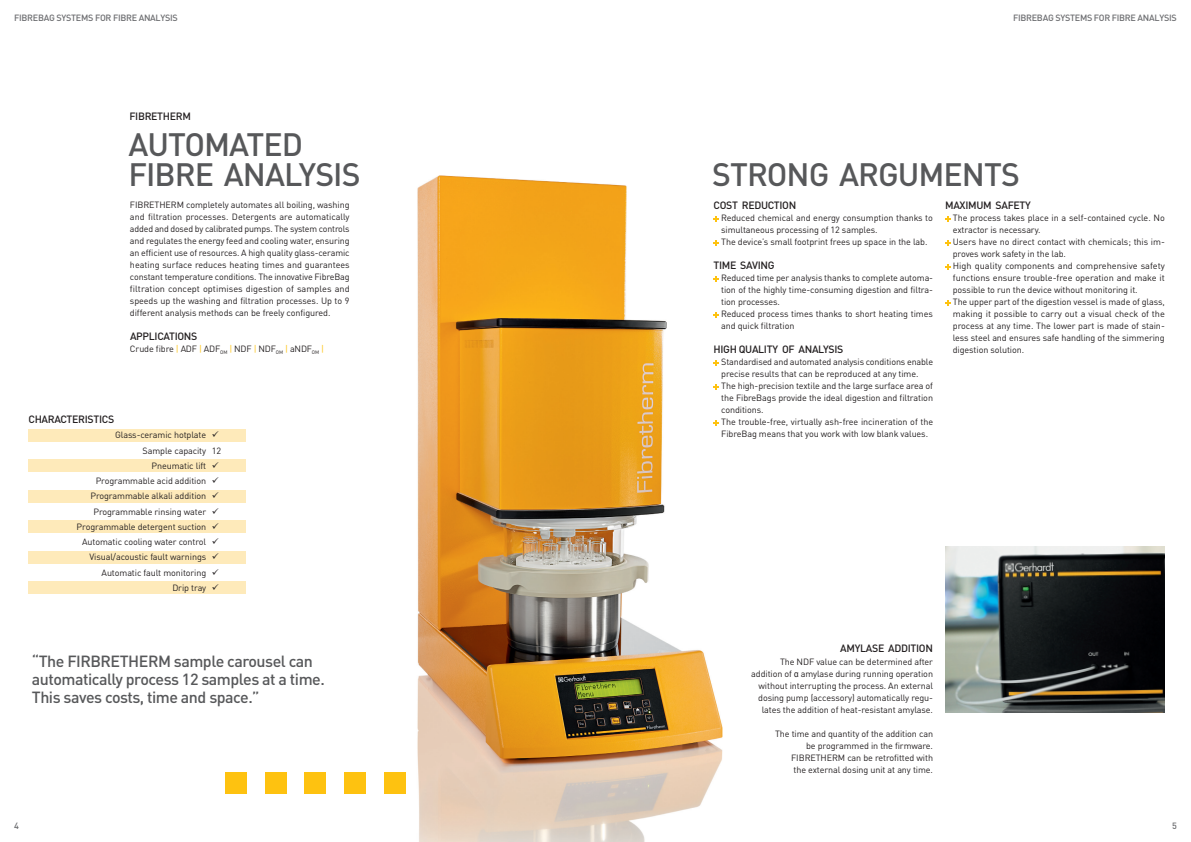
<style>
.page{position:relative;width:1191px;height:842px;background:#fff}
.page>*{position:absolute;margin:0;border:0;box-sizing:border-box;transform-origin:0 0}
.t1{font:500 32px/30px "DINOT";letter-spacing:-.03em;color:#57585a}
.t2{font:500 16px/18px "DINOT";letter-spacing:-.03em;color:#57585a}
.t3{font:500 10.5px "DINOT";letter-spacing:-.03em;color:#231f20}
.t4{font:9px/12px "DINOT";letter-spacing:-.01em;color:#231f20}
.t5{font:500 9px "DINOT";letter-spacing:-.03em;color:#6c6d70}
.s1{color:#fec210}
.s2{font-family:"Arial Narrow"}
</style>
<div class="page">
<img style="left:304px;top:175px;width:419px;height:667px">
<div style="left:225px;top:772px;width:22px;height:22px;background:#fec210"></div>
<div style="left:265px;top:772px;width:21px;height:22px;background:#fec210"></div>
<div style="left:305px;top:772px;width:21px;height:22px;background:#fec210"></div>
<div style="left:344px;top:772px;width:22px;height:22px;background:#fec210"></div>
<div style="left:384px;top:772px;width:21px;height:22px;background:#fec210"></div>
<img style="left:945px;top:546px;width:219px;height:166px">
<svg style="left:713px;top:216px;width:6px;height:5px"></svg>
<svg style="left:713px;top:240px;width:6px;height:5px"></svg>
<svg style="left:713px;top:276px;width:6px;height:5px"></svg>
<svg style="left:713px;top:312px;width:6px;height:5px"></svg>
<svg style="left:713px;top:360px;width:6px;height:5px"></svg>
<svg style="left:713px;top:384px;width:6px;height:5px"></svg>
<svg style="left:713px;top:420px;width:6px;height:5px"></svg>
<svg style="left:945px;top:216px;width:5px;height:5px"></svg>
<svg style="left:945px;top:240px;width:5px;height:5px"></svg>
<svg style="left:945px;top:264px;width:5px;height:5px"></svg>
<svg style="left:945px;top:300px;width:5px;height:5px"></svg>
<div style="left:28px;top:460px;width:218px;height:12px;background:#feeaba"></div>
<div style="left:28px;top:429px;width:218px;height:12px;background:#feeaba"></div>
<div style="left:28px;top:490px;width:218px;height:12px;background:#feeaba"></div>
<div style="left:28px;top:521px;width:218px;height:12px;background:#feeaba"></div>
<div style="left:28px;top:551px;width:218px;height:12px;background:#feeaba"></div>
<div style="left:28px;top:582px;width:218px;height:12px;background:#feeaba"></div>
<p class="t5" style="left:14px;top:12px;width:165px">FIBREBAG SYSTEMS FOR FIBRE ANALYSIS</p>
<p class="t5" style="left:1013px;top:12px;width:165px">FIBREBAG SYSTEMS FOR FIBRE ANALYSIS</p>
<p class="t3" style="left:129px;top:109px;width:63px">FIBRETHERM</p>
<h1 class="t1" style="left:128px;top:129px;width:234px">AUTOMATED<br>FIBRE ANALYSIS</h1>
<p class="t4" style="left:130px;top:199px;width:221px;text-align:justify">FIBRETHERM completely automates all boiling, washing and filtration processes. Detergents are automatically added and dosed by calibrated pumps. The system controls and regulates the energy feed and cooling water, ensuring an efficient use of resources. A high quality glass-ceramic heating surface reduces heating times and guarantees constant temperature conditions. The innovative FibreBag filtration concept optimises digestion of samples and speeds up the washing and filtration processes. Up to 9 different analysis methods can be freely configured.</p>
<p class="t3" style="left:130px;top:330px;width:69px">APPLICATIONS</p>
<p class="t4" style="left:130px;top:343px;width:196px">Crude fibre <span class="s1">|</span> ADF <span class="s1">|</span> ADF<sub>OM</sub> <span class="s1">|</span> NDF <span class="s1">|</span> NDF<sub>OM</sub> <span class="s1">|</span> aNDF<sub>OM</sub> <span class="s1">|</span></p>
<p class="t3" style="left:28px;top:412px;width:87px">CHARACTERISTICS</p>
<p class="t4" style="left:77px;top:427px;width:146px;line-height:15.3px;text-align:right">Glass-ceramic hotplate ✓<br>Sample capacity 12<br>Pneumatic lift ✓<br>Programmable acid addition ✓<br>Programmable alkali addition ✓<br>Programmable rinsing water ✓<br>Programmable detergent suction ✓<br>Automatic cooling water control ✓<br>Visual/acoustic fault warnings ✓<br>Automatic fault monitoring ✓<br>Drip tray ✓</p>
<h2 class="t2" style="left:32px;top:652px;width:294px">“The FIRBRETHERM sample carousel can automatically process 12 samples at a time.<br>This saves costs, time and space.”</h2>
<h1 class="t1" style="left:712px;top:159px;width:309px">STRONG ARGUMENTS</h1>
<p class="t3" style="left:713px;top:199px;width:84px">COST REDUCTION</p>
<p class="t4" style="left:721px;top:212px;width:213px">Reduced chemical and energy consumption thanks to simultaneous processing of 12 samples.<br>The device’s small footprint frees up space in the lab.</p>
<p class="t3" style="left:713px;top:259px;width:62px">TIME SAVING</p>
<p class="t4" style="left:721px;top:272px;width:213px">Reduced time per analysis thanks to complete automa&shy;tion of the highly time-consuming digestion and filtra&shy;tion processes.<br>Reduced process times thanks to short heating times and quick filtration</p>
<p class="t3" style="left:713px;top:343px;width:131px">HIGH QUALITY OF ANALYSIS</p>
<p class="t4" style="left:721px;top:356px;width:213px">Standardised and automated analysis conditions enable precise results that can be reproduced at any time.<br>The high-precision textile and the large surface area of the FibreBags provide the ideal digestion and filtration conditions.<br>The trouble-free, virtually ash-free incineration of the FibreBag means that you work with low blank values.</p>
<p class="t3" style="left:945px;top:199px;width:87px">MAXIMUM SAFETY</p>
<p class="t4" style="left:952px;top:212px;width:214px">The process takes place in a self-contained cycle. No extractor is necessary.<br>Users have no direct contact with chemicals; this im&shy;proves work safety in the lab.<br>High quality components and comprehensive safety functions ensure trouble-free operation and make it possible to run the device without monitoring it.<br>The upper part of the digestion vessel is made of glass, making it possible to carry out a visual check of the process at any time. The lower part is made of stain&shy;less steel and ensures safe handling of the simmering digestion solution.</p>
<p class="t3" style="left:840px;top:642px;width:94px">AMYLASE ADDITION</p>
<p class="t4" style="left:751px;top:655px;width:183px;text-align:right">The NDF value can be determined after addition of <span class="s2">α</span> amylase during running operation without interrupting the process. An external dosing pump (accessory) automatically regu&shy;lates the addition of heat-resistant amylase.</p>
<p class="t4" style="left:775px;top:727px;width:159px;text-align:right">The time and quantity of the addition can be programmed in the firmware.<br>FIBRETHERM can be retrofitted with<br>the external dosing unit at any time.</p>
<p class="t5" style="left:14px;top:820px;width:6px">4</p>
<p class="t5" style="left:1172px;top:820px;width:6px">5</p>
</div>
